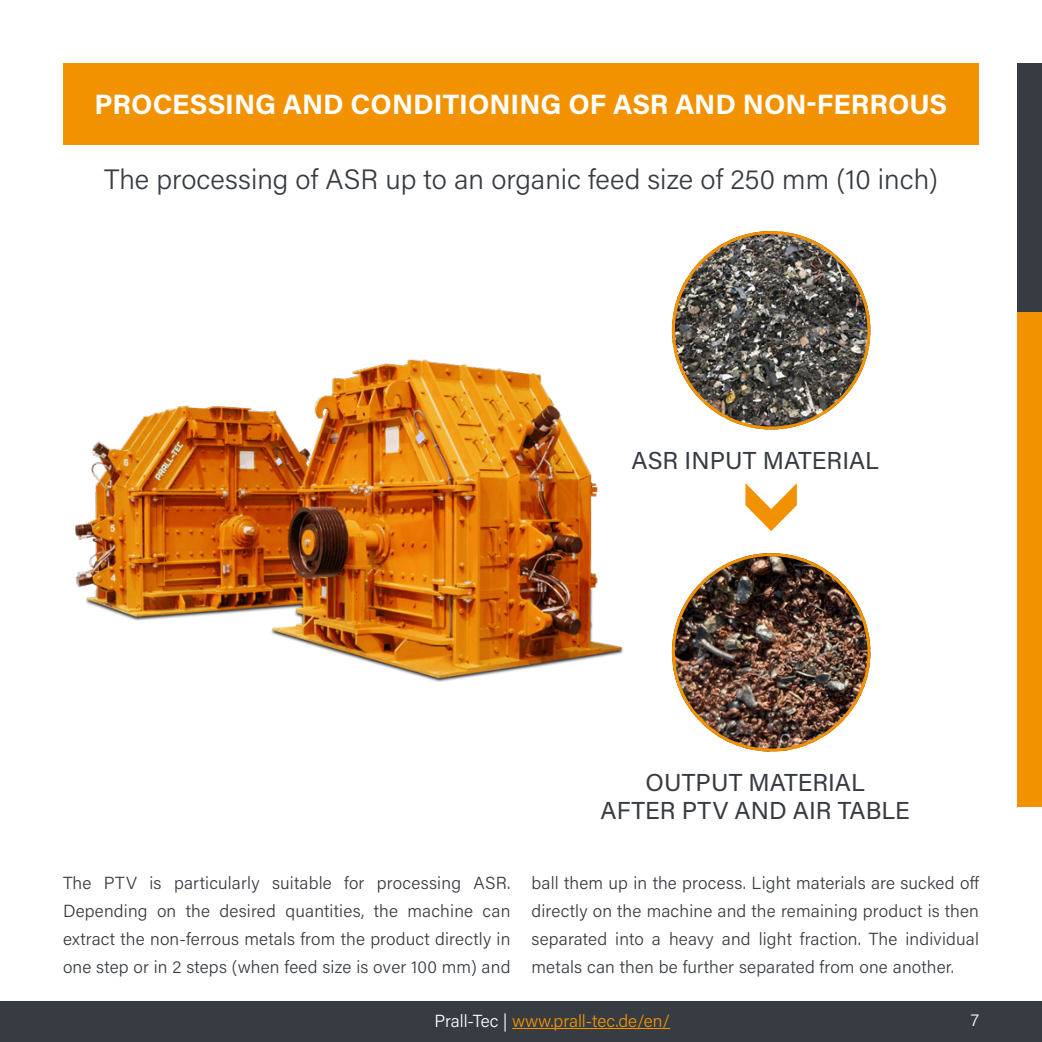
<style>
.page{position:relative;width:1042px;height:1042px;background:#fff}
.page>*{position:absolute;margin:0;border:0;box-sizing:border-box;transform-origin:0 0}
.t1{font:300 28px "Acumin Pro";color:#363c42}
.t2{font:700 28px "Acumin Pro";color:#fff}
.t3{font:24.5px/28px "Acumin Pro";color:#363c42;text-align:center}
.t4{font:300 17.5px/28px "Acumin Pro";letter-spacing:.01em;color:#363c42;text-align:justify}
.t5{font:300 17.5px "Acumin Pro";color:#f39200}
.t6{font:300 17.5px "Acumin Pro";color:#fff}
.s1{color:#fff}
</style>
<div class="page">
<div style="left:0;top:1001px;width:1042px;height:41px;background:#363c42"></div>
<hr style="left:512px;top:1028px;width:158px;height:1px;background:#f39200">
<div style="left:63px;top:63px;width:916px;height:81px;background:#f39200"></div>
<img style="left:671px;top:231px;width:200px;height:199px">
<img style="left:671px;top:553px;width:200px;height:199px">
<svg style="left:745px;top:483px;width:52px;height:48px"></svg>
<div style="left:1017px;top:74px;width:25px;height:733px;background:#f39200"></div>
<div style="left:1017px;top:63px;width:25px;height:248px;background:#363c42"></div>
<img style="left:75px;top:359px;width:549px;height:323px">
<h1 class="t2" style="left:95px;top:84px;width:854px">PROCESSING AND CONDITIONING OF ASR AND NON-FERROUS</h1>
<h1 class="t1" style="left:104px;top:160px;width:835px">The processing of ASR up to an organic feed size of 250 mm (10 inch)</h1>
<h2 class="t3" style="left:631px;top:445px;width:249px">ASR INPUT MATERIAL</h2>
<h2 class="t3" style="left:601px;top:767px;width:311px">OUTPUT MATERIAL<br>AFTER PTV AND AIR TABLE</h2>
<p class="t4" style="left:63px;top:868px;width:449px">The PTV is particularly suitable for processing ASR.<br>Depending on the desired quantities, the machine can extract the non-ferrous metals from the product directly in one step or in 2 steps (when feed size is over 100 mm) and</p>
<p class="t4" style="left:531px;top:868px;width:449px">ball them up in the process. Light materials are sucked off directly on the machine and the remaining product is then separated into a heavy and light fraction. The individual metals can then be further separated from one another.</p>
<p class="t5" style="left:435px;top:1008px;width:237px"><span class="s1">Prall-Tec |</span> www.prall-tec.de/en/</p>
<p class="t6" style="left:971px;top:1007px;width:10px">7</p>
</div>
